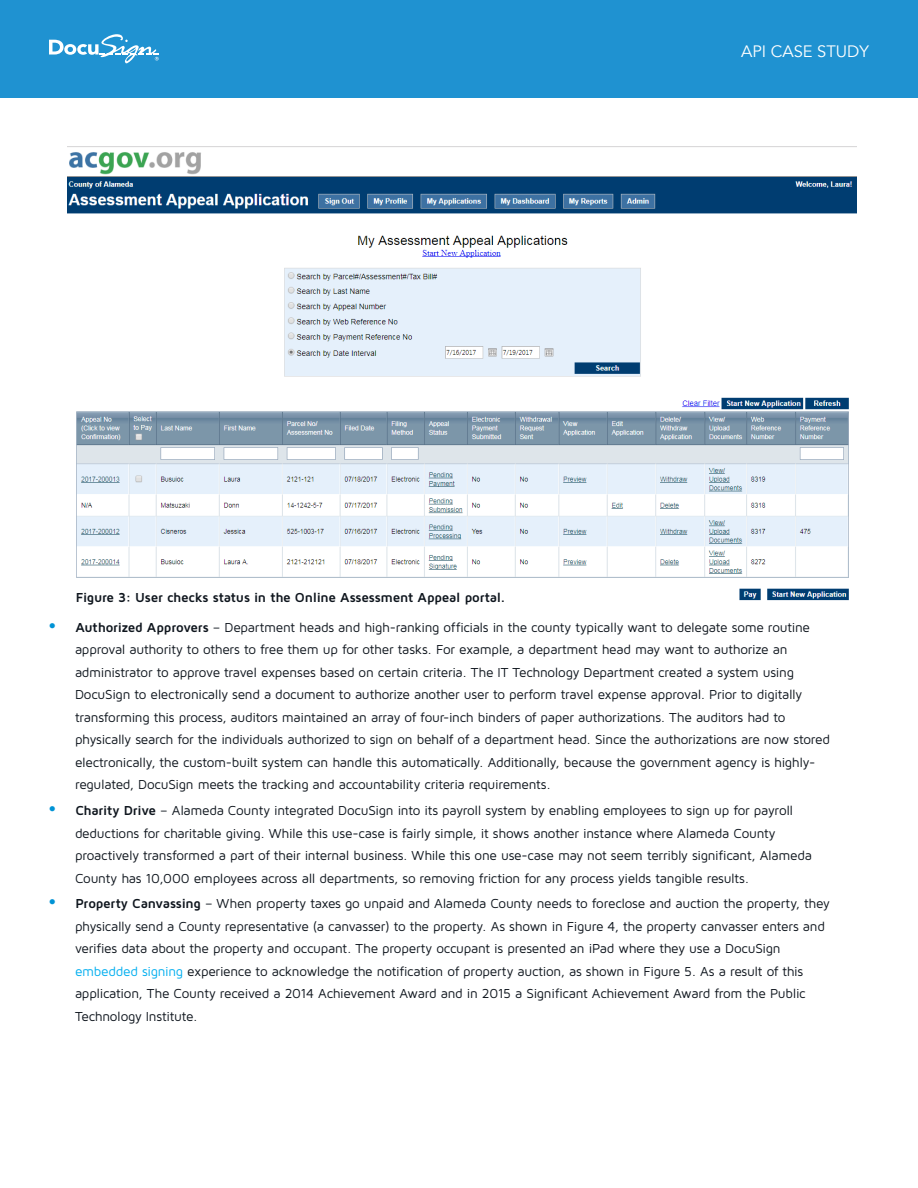
<style>
.page{position:relative;width:918px;height:1188px;background:#fff}
.page>*{position:absolute;margin:0;border:0;box-sizing:border-box;transform-origin:0 0}
.Eyebrow{font:16.5px "Avenir";color:#fff}
.t1{font:13.5px/22.5px "Maven Pro";letter-spacing:-.02em;color:#0e151d}
.Paragraph_Style__2_c{font:700 13.5px "Maven Pro";letter-spacing:-.015em;color:#0e151d}
.s1{font-weight:700;font-size:19.5px;color:#0093d5}
.s2{font-weight:700}
.s3{color:#00aeef}
</style>
<div class="page">
<div style="left:0;top:0;width:918px;height:98px;background:#1f92d1"></div>
<svg style="left:49px;top:34px;width:110px;height:30px"></svg>
<img style="left:67px;top:146px;width:789px;height:455px">
<p class="Paragraph_Style__2_c" style="left:76px;top:588px;width:431px">Figure 3: User checks status in the Online Assessment Appeal portal.</p>
<p class="Eyebrow" style="left:741px;top:42px;width:129px">API CASE STUDY</p>
<p class="t1" style="left:75px;top:615px;width:757px;text-indent:-27px"><span class="s1">•</span> <span class="s2">Authorized Approvers</span> – Department heads and high-ranking officials in the county typically want to delegate some routine approval authority to others to free them up for other tasks. For example, a department head may want to authorize an administrator to approve travel expenses based on certain criteria. The IT Technology Department created a system using DocuSign to electronically send a document to authorize another user to perform travel expense approval. Prior to digitally transforming this process, auditors maintained an array of four-inch binders of paper authorizations. The auditors had to physically search for the individuals authorized to sign on behalf of a department head. Since the authorizations are now stored electronically, the custom-built system can handle this automatically. Additionally, because the government agency is highly&shy;regulated, DocuSign meets the tracking and accountability criteria requirements.</p>
<p class="t1" style="left:75px;top:799px;width:738px;text-indent:-27px"><span class="s1">•</span> <span class="s2">Charity Drive</span> – Alameda County integrated DocuSign into its payroll system by enabling employees to sign up for payroll deductions for charitable giving. While this use-case is fairly simple, it shows another instance where Alameda County proactively transformed a part of their internal business. While this one use-case may not seem terribly significant, Alameda County has 10,000 employees across all departments, so removing friction for any process yields tangible results.</p>
<p class="t1" style="left:75px;top:892px;width:756px;text-indent:-27px"><span class="s1">•</span> <span class="s2">Property Canvassing</span> – When property taxes go unpaid and Alameda County needs to foreclose and auction the property, they physically send a County representative (a canvasser) to the property. As shown in Figure 4, the property canvasser enters and verifies data about the property and occupant. The property occupant is presented an iPad where they use a DocuSign <span class="s3">embedded signing</span> experience to acknowledge the notification of property auction, as shown in Figure 5. As a result of this application, The County received a 2014 Achievement Award and in 2015 a Significant Achievement Award from the Public Technology Institute.</p>
</div>
